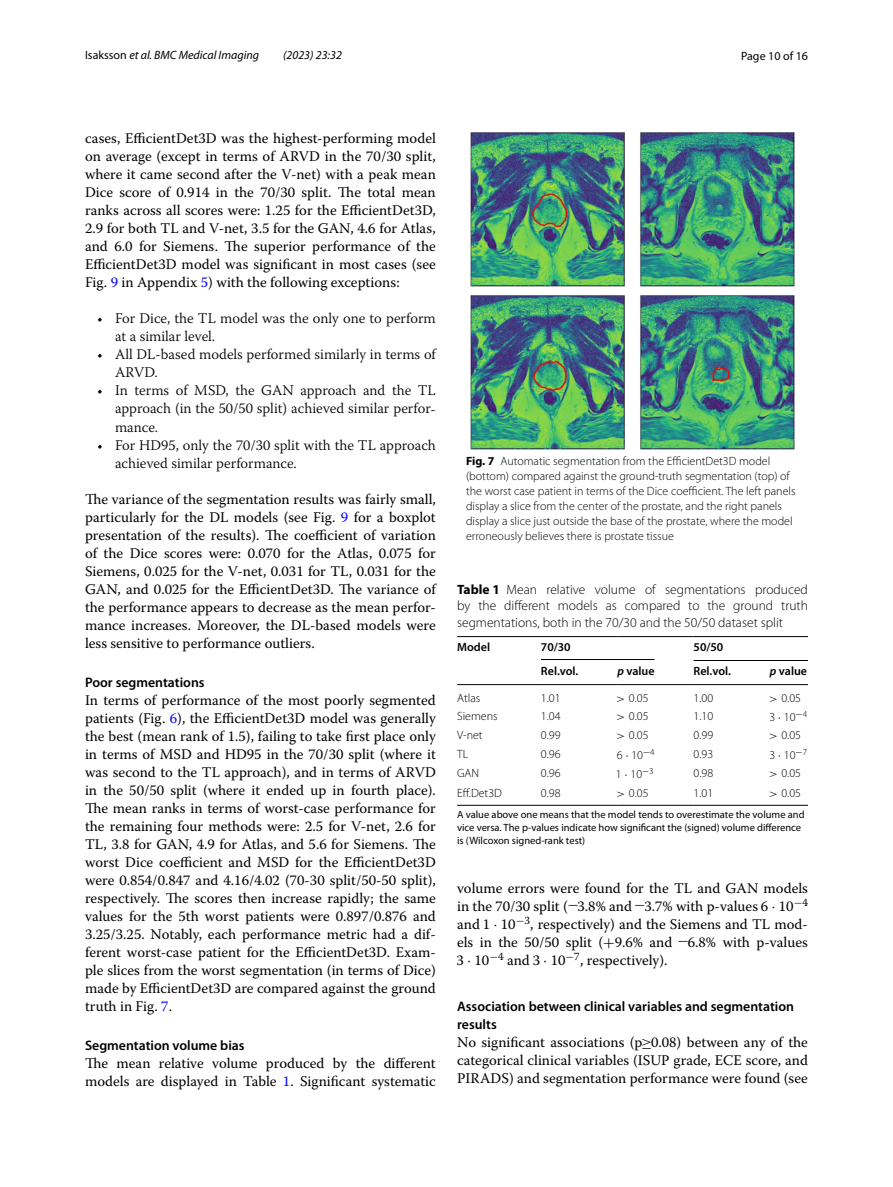
<style>
.page{position:relative;width:893px;height:1187px;background:#fff}
.page>*{position:absolute;margin:0;border:0;box-sizing:border-box;transform-origin:0 0}
.t1{font:14.7px/18px "Warnock Pro";color:#000;text-align:justify}
.t2{font:300 14.7px/18px "Warnock Pro";color:#000}
.t3{font:600 13.8px/18px "Myriad Pro";color:#000}
.t4{font:300 13.5px/16.5px "Myriad Pro";color:#000;text-align:justify}
.t5{font:300 12px/15px "Myriad Pro";color:#000}
.t6{font:600 12px "Myriad Pro";color:#000}
.t7{font:italic 12px "Myriad Pro";color:#000}
.t8{font:12px "Myriad Pro";color:#000}
.t9{font:12px "Myriad Pro Light 12";color:#000}
.t10{font:12px "Myriad Pro Light 15";color:#000}
.t11{font:12px "Myriad Pro Light 16";color:#000}
.t12{font:12px "Myriad Pro Light 17";color:#000}
.t13{font:12px "Myriad Pro Light 9";color:#000}
.t14{font:12px "Myriad Pro Light 10";color:#000}
.t15{font:12px "Myriad Pro Light 11";color:#000}
.t16{font:12px "Myriad Pro Light 13";color:#000}
.t17{font:12px "Myriad Pro Light 14";color:#000}
.t18{font:12px "Myriad Pro Light 18";color:#000}
.t19{font:12px "Myriad Pro Light 19";color:#000}
.t20{font:12px "Myriad Pro Light 20";color:#000}
.t21{font:10.5px/12.8px "Myriad Pro";color:#000}
.s1{font-style:normal}
.s2{color:#00f}
.s3{font-weight:700}
.s4{font-style:italic}
.s5{font-family:"MTMI24"}
.s6{font-family:"MTMI25"}
.s7{font-family:"MTMI26"}
.s8{font-family:"MTSYN62"}
.s9{font-family:"MTMI27"}
.s10{font-family:"MTMI28"}
.s11{font-family:"MTSYN63"}
.s12{font-family:"MTSYN64"}
.s13{font-family:"MTSYN65"}
.s14{font-family:"MTMI29"}
.s15{font-family:"MTMI30"}
.s16{font-family:"MTMI31"}
.s17{font-family:"MTSYN66"}
.s18{font-family:"MTSYN67"}
.s19{font-family:"Warnock Pro Regular 52"}
.s20{font-family:"MTSYN68"}
.s21{font-family:"Warnock Pro Regular 53"}
.s22{font-family:"MTSYN57"}
.s23{font-family:"MTSY"}
.s24{font-family:"MTSYN58"}
.s25{font-family:"Warnock Pro Regular 50"}
.s26{font-family:"MTSYN59"}
.s27{font-family:"Warnock Pro Regular 51"}
.s28{font-family:"MTSYN60"}
.s29{font-family:"MTSYN61"}
</style>
<div class="page">
<img style="left:471px;top:133px;width:323px;height:316px">
<hr style="left:457px;top:636px;width:84px;height:1px;background:#000">
<hr style="left:457px;top:684px;width:84px;height:1px;background:#000">
<hr style="left:541px;top:636px;width:76px;height:1px;background:#000">
<hr style="left:617px;top:636px;width:77px;height:1px;background:#000">
<hr style="left:694px;top:636px;width:76px;height:1px;background:#000">
<hr style="left:770px;top:636px;width:38px;height:1px;background:#000">
<hr style="left:541px;top:684px;width:76px;height:1px;background:#000">
<hr style="left:617px;top:684px;width:77px;height:1px;background:#000">
<hr style="left:694px;top:684px;width:76px;height:1px;background:#000">
<hr style="left:770px;top:684px;width:38px;height:1px;background:#000">
<hr style="left:457px;top:805px;width:84px;height:1px;background:#000">
<hr style="left:541px;top:805px;width:76px;height:1px;background:#000">
<hr style="left:617px;top:805px;width:77px;height:1px;background:#000">
<hr style="left:694px;top:805px;width:76px;height:1px;background:#000">
<hr style="left:770px;top:805px;width:38px;height:1px;background:#000">
<hr style="left:541px;top:659px;width:114px;height:1px;background:#000">
<hr style="left:694px;top:660px;width:114px;height:1px;background:#000">
<p class="t7" style="left:85px;top:48px;width:176px"><span class="s1">Isaksson</span> et al. BMC Medical Imaging</p>
<p class="t7" style="left:283px;top:48px;width:60px">(2023) 23:32</p>
<p class="t8" style="left:741px;top:48px;width:68px">Page 10 of 16</p>
<p class="t1" style="left:85px;top:128px;width:352px">cases, EfficientDet3D was the highest-performing model on average (except in terms of ARVD in the 70/30 split, where it came second after the V-net) with a peak mean Dice score of 0.914 in the 70/30 split. The total mean ranks across all scores were: 1.25 for the EfficientDet3D, 2.9 for both TL and V-net, 3.5 for the GAN, 4.6 for Atlas, and 6.0 for Siemens. The superior performance of the EfficientDet3D model was significant in most cases (see Fig. <span class="s2">9</span> in Appendix <span class="s2">5</span>) with the following exceptions:</p>
<p class="t2" style="left:115px;top:309px;width:322px;text-indent:-18px">• For Dice, the TL model was the only one to perform at a similar level.</p>
<p class="t2" style="left:115px;top:345px;width:322px;text-indent:-18px">• All DL-based models performed similarly in terms of<br>ARVD.</p>
<p class="t2" style="left:115px;top:381px;width:322px;text-align:justify;text-indent:-18px">• In terms of MSD, the GAN approach and the TL approach (in the 50/50 split) achieved similar perfor&shy;mance.</p>
<p class="t2" style="left:115px;top:435px;width:322px;text-indent:-18px">• For HD95, only the 70/30 split with the TL approach achieved similar performance.</p>
<p class="t1" style="left:85px;top:490px;width:352px">The variance of the segmentation results was fairly small, particularly for the DL models (see Fig. <span class="s2">9</span> for a boxplot presentation of the results). The coefficient of variation of the Dice scores were: 0.070 for the Atlas, 0.075 for Siemens, 0.025 for the V-net, 0.031 for TL, 0.031 for the GAN, and 0.025 for the EfficientDet3D. The variance of the performance appears to decrease as the mean perfor&shy;mance increases. Moreover, the DL-based models were less sensitive to performance outliers.</p>
<p class="t3" style="left:85px;top:673px;width:121px">Poor segmentations</p>
<p class="t1" style="left:85px;top:691px;width:352px">In terms of performance of the most poorly segmented patients (Fig. <span class="s2">6</span>), the EfficientDet3D model was generally the best (mean rank of 1.5), failing to take first place only in terms of MSD and HD95 in the 70/30 split (where it was second to the TL approach), and in terms of ARVD in the 50/50 split (where it ended up in fourth place).<br>The mean ranks in terms of worst-case performance for the remaining four methods were: 2.5 for V-net, 2.6 for TL, 3.8 for GAN, 4.9 for Atlas, and 5.6 for Siemens. The worst Dice coefficient and MSD for the EfficientDet3D were 0.854/0.847 and 4.16/4.02 (70-30 split/50-50 split), respectively. The scores then increase rapidly; the same values for the 5th worst patients were 0.897/0.876 and 3.25/3.25. Notably, each performance metric had a dif&shy;ferent worst-case patient for the EfficientDet3D. Exam&shy;ple slices from the worst segmentation (in terms of Dice) made by EfficientDet3D are compared against the ground truth in Fig. <span class="s2">7</span>.</p>
<p class="t3" style="left:85px;top:1036px;width:161px">Segmentation volume bias</p>
<p class="t1" style="left:85px;top:1054px;width:352px">The mean relative volume produced by the different models are displayed in Table <span class="s2">1</span>. Significant systematic</p>
<p class="t5" style="left:466px;top:453px;width:331px"><span class="s3">Fig. 7</span> Automatic segmentation from the EfficientDet3D model (bottom) compared against the ground-truth segmentation (top) of the worst case patient in terms of the Dice coefficient. The left panels display a slice from the center of the prostate, and the right panels display a slice just outside the base of the prostate, where the model erroneously believes there is prostate tissue</p>
<p class="t4" style="left:457px;top:581px;width:352px"><span class="s3">Table 1</span> Mean relative volume of segmentations produced by the different models as compared to the ground truth segmentations, both in the 70/30 and the 50/50 dataset split</p>
<p class="t6" style="left:457px;top:639px;width:34px">Model</p>
<p class="t6" style="left:541px;top:639px;width:31px">70/30</p>
<p class="t6" style="left:694px;top:639px;width:31px">50/50</p>
<p class="t6" style="left:541px;top:663px;width:39px">Rel.vol.</p>
<p class="t6" style="left:617px;top:663px;width:39px"><span class="s4">p</span> value</p>
<p class="t6" style="left:694px;top:663px;width:39px">Rel.vol.</p>
<p class="t6" style="left:770px;top:663px;width:39px"><span class="s4">p</span> value</p>
<p class="t5" style="left:457px;top:690px;width:25px">Atlas</p>
<p class="t5" style="left:541px;top:690px;width:21px">1.01</p>
<p class="t13" style="left:616px;top:690px;width:34px"><span class="s5">&gt;</span> 0.05</p>
<p class="t5" style="left:694px;top:690px;width:21px">1.00</p>
<p class="t14" style="left:769px;top:690px;width:34px"><span class="s6">&gt;</span> 0.05</p>
<p class="t5" style="left:457px;top:708px;width:42px">Siemens</p>
<p class="t5" style="left:541px;top:708px;width:21px">1.04</p>
<p class="t15" style="left:616px;top:708px;width:34px"><span class="s7">&gt;</span> 0.05</p>
<p class="t5" style="left:694px;top:708px;width:21px">1.10</p>
<p class="t9" style="left:769px;top:710px;width:39px">3 <span class="s8">·</span> 10<sup>−</sup><sup>4</sup></p>
<p class="t5" style="left:457px;top:728px;width:27px">V-net</p>
<p class="t5" style="left:541px;top:728px;width:21px">0.99</p>
<p class="t16" style="left:616px;top:728px;width:34px"><span class="s9">&gt;</span> 0.05</p>
<p class="t5" style="left:694px;top:728px;width:21px">0.99</p>
<p class="t17" style="left:769px;top:728px;width:34px"><span class="s10">&gt;</span> 0.05</p>
<p class="t5" style="left:457px;top:746px;width:12px">TL</p>
<p class="t5" style="left:541px;top:746px;width:21px">0.96</p>
<p class="t10" style="left:617px;top:747px;width:39px">6 <span class="s11">·</span> 10<sup>−</sup><sup>4</sup></p>
<p class="t5" style="left:694px;top:746px;width:21px">0.93</p>
<p class="t11" style="left:769px;top:747px;width:39px">3 <span class="s12">·</span> 10<sup>−</sup><sup>7</sup></p>
<p class="t5" style="left:457px;top:765px;width:24px">GAN</p>
<p class="t5" style="left:541px;top:765px;width:21px">0.96</p>
<p class="t12" style="left:616px;top:767px;width:39px">1 <span class="s13">·</span> 10<sup>−</sup><sup>3</sup></p>
<p class="t5" style="left:694px;top:765px;width:21px">0.98</p>
<p class="t18" style="left:769px;top:765px;width:34px"><span class="s14">&gt;</span> 0.05</p>
<p class="t5" style="left:457px;top:785px;width:46px">Eff.Det3D</p>
<p class="t5" style="left:541px;top:785px;width:21px">0.98</p>
<p class="t19" style="left:616px;top:785px;width:34px"><span class="s15">&gt;</span> 0.05</p>
<p class="t5" style="left:694px;top:785px;width:21px">1.01</p>
<p class="t20" style="left:769px;top:785px;width:34px"><span class="s16">&gt;</span> 0.05</p>
<p class="t21" style="left:457px;top:807px;width:349px">A value above one means that the model tends to overestimate the volume and vice versa. The p-values indicate how significant the (signed) volume difference is (Wilcoxon signed-rank test)</p>
<p class="t1" style="left:457px;top:879px;width:353px">volume errors were found for the TL and GAN models in the 70/30 split (<span class="s17">−</span>3.8% and <span class="s18">−</span>3.7% with p-values <span class="s19">6</span> <span class="s20">·</span> <span class="s19">10</span><sup>−</sup><sup>4 </sup>and <span class="s21">1</span> <span class="s22">·</span> <span class="s21">10</span><sup>−</sup><sup>3</sup>, respectively) and the Siemens and TL mod&shy;els in the 50/50 split (<span class="s23">+</span>9.6% and <span class="s24">−</span>6.8% with p-values <span class="s25">3</span> <span class="s26">·</span> <span class="s25">10</span><sup>−</sup><sup>4</sup> and <span class="s27">3</span> <span class="s28">·</span> <span class="s27">10</span><sup>−</sup><sup>7</sup>, respectively).</p>
<p class="t3" style="left:457px;top:997px;width:338px">Association between clinical variables and segmentation results</p>
<p class="t1" style="left:457px;top:1033px;width:352px">No significant associations (p<span class="s29">≥</span>0.08) between any of the categorical clinical variables (ISUP grade, ECE score, and PIRADS) and segmentation performance were found (see</p>
</div>
